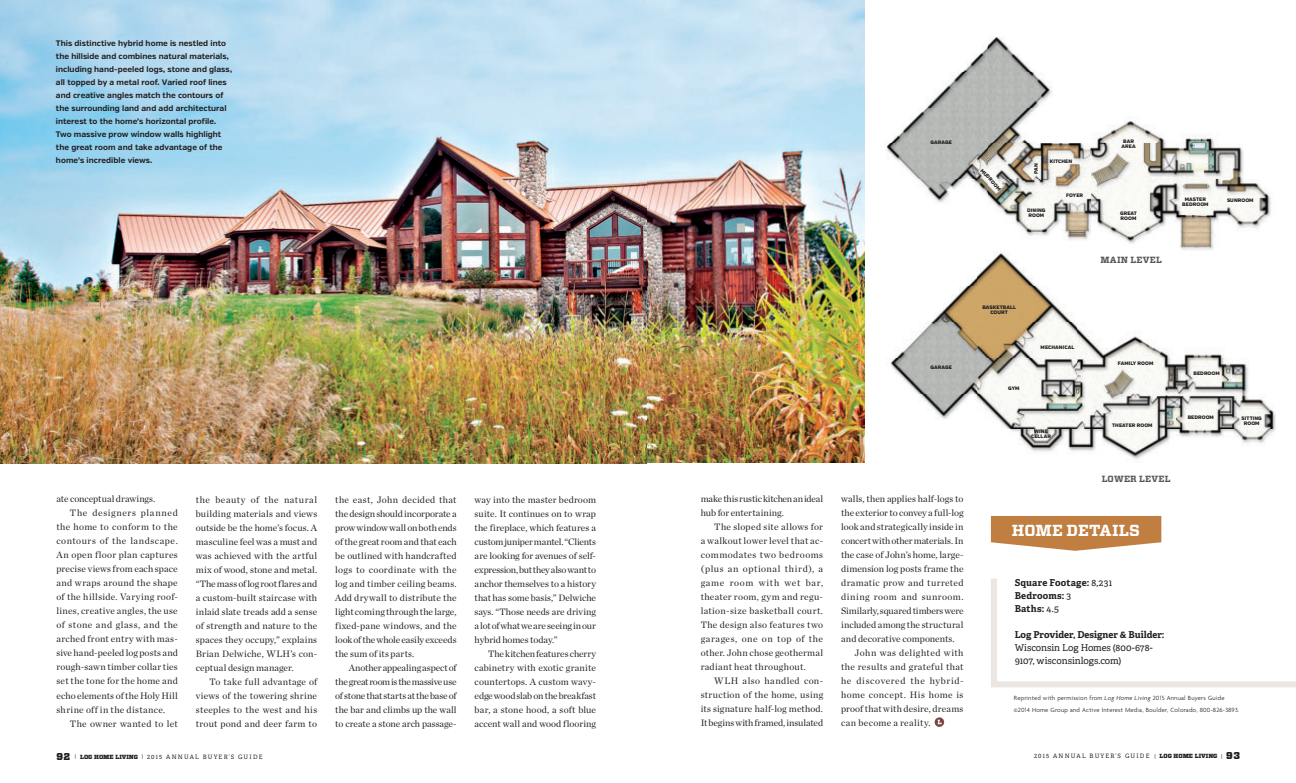
<style>
.page{position:relative;width:1296px;height:783px;background:#fff}
.page>*{position:absolute;margin:0;border:0;box-sizing:border-box;transform-origin:0 0}
.t1{font:700 16px "Vitesse";letter-spacing:.005em;color:#fff}
.t2{font:9.5px/14px "Chronicle Deck";letter-spacing:.015em;color:#231f20;text-align:justify}
.t3{font:9.5px "Chronicle Deck";letter-spacing:.035em;color:#231f20}
.t4{font:9.5px/14px "Chronicle Deck";letter-spacing:-.01em;color:#231f20}
.t5{font:700 9.5px/13px "Adelle";letter-spacing:.01em;color:#231f20}
.t6{font:9.5px/13px "Adelle";color:#231f20}
.t7{font:9.5px "Chronicle Deck";letter-spacing:.04em;color:#231f20}
.t8{font:9.5px "Chronicle Deck";letter-spacing:.055em;color:#231f20}
.t9{font:9.5px "Chronicle Deck";letter-spacing:.045em;color:#231f20}
.t10{font:9.5px "Chronicle Deck";letter-spacing:-.005em;color:#231f20}
.t11{font:9.5px "Chronicle Deck";letter-spacing:.07em;color:#231f20}
.t12{font:9.5px "Chronicle Deck";letter-spacing:.05em;color:#231f20}
.t13{font:9.5px "Chronicle Deck";letter-spacing:.065em;color:#231f20}
.t14{font:700 9px "Vitesse";letter-spacing:.025em;color:#57585a}
.t15{font:700 8px/13px "Verb";letter-spacing:.005em;color:#231f20}
.t16{font:300 6.5px/12px "Agenda";letter-spacing:.03em;color:#231f20}
.t17{font:6px "Adelle";letter-spacing:.2em;color:#231f20}
.t18{font:900 5px/5px "Verb";letter-spacing:.01em;color:#231f20;text-align:center}
.s1{font-family:"Vitesse";font-weight:900;font-size:10px}
.s2{font-size:5px}
.s3{font-family:"Vitesse";font-weight:900}
.s4{font-weight:400}
.s5{font-style:italic}
</style>
<div class="page">
<img style="left:0;top:0;width:864px;height:463px">
<svg style="left:991px;top:578px;width:305px;height:110px"></svg>
<svg style="left:991px;top:516px;width:170px;height:35px;background:#c78e59"></svg>
<div style="left:935px;top:717px;width:9px;height:10px;border:2px solid #784743;border-radius:50%"></div>
<svg style="left:938px;top:720px;width:4px;height:4px"></svg>
<img style="left:886px;top:37px;width:385px;height:213px">
<img style="left:886px;top:251px;width:390px;height:209px">
<p class="t15" style="left:56px;top:37px;width:178px">This distinctive hybrid home is nestled into the hillside and combines natural materials, including hand-peeled logs, stone and glass, all topped by a metal roof. Varied roof lines and creative angles match the contours of the surrounding land and add architectural interest to the home’s horizontal profile.<br>Two massive prow window walls highlight the great room and take advantage of the home’s incredible views.</p>
<p class="t2" style="left:56px;top:492px;width:100px">ate conceptual drawings.</p>
<p class="t13" style="left:70px;top:506px;width:109px">The designers planned</p>
<p class="t3" style="left:56px;top:520px;width:123px">the home to conform to the</p>
<p class="t8" style="left:56px;top:534px;width:123px">contours of the landscape.</p>
<p class="t3" style="left:56px;top:548px;width:123px">An open floor plan captures</p>
<p class="t2" style="left:56px;top:562px;width:123px">precise views from each space</p>
<p class="t3" style="left:56px;top:576px;width:123px">and wraps around the shape</p>
<p class="t3" style="left:56px;top:590px;width:123px">of the hillside. Varying roof-</p>
<p class="t2" style="left:56px;top:604px;width:123px">lines, creative angles, the use</p>
<p class="t8" style="left:56px;top:618px;width:123px">of stone and glass, and the</p>
<p class="t2" style="left:56px;top:632px;width:123px">arched front entry with mas-</p>
<p class="t2" style="left:56px;top:646px;width:123px">sive hand-peeled log posts and</p>
<p class="t2" style="left:56px;top:660px;width:123px">rough-sawn timber collar ties</p>
<p class="t2" style="left:56px;top:674px;width:123px">set the tone for the home and</p>
<p class="t2" style="left:56px;top:688px;width:123px">echo elements of the Holy Hill</p>
<p class="t9" style="left:56px;top:702px;width:110px">shrine off in the distance.</p>
<p class="t2" style="left:70px;top:716px;width:109px">The owner wanted to let</p>
<p class="t2" style="left:196px;top:492px;width:123px">the beauty of the natural building materials and views outside be the home’s focus. A masculine feel was a must and was achieved with the artful mix of wood, stone and metal. “The mass of log root flares and a custom-built staircase with inlaid slate treads add a sense of strength and nature to the spaces they occupy,” explains Brian Delwiche, WLH’s con&shy;ceptual design manager.</p>
<p class="t2" style="left:196px;top:674px;width:123px;text-indent:13px">To take full advantage of views of the towering shrine steeples to the west and his trout pond and deer farm to</p>
<p class="t17" style="left:56px;top:753px;width:208px"><span class="s1">92</span> <span class="s2">|</span> <span class="s3">LOG HOME LIVING</span> <span class="s2">|</span> 2015 ANNUAL BUYER’S GUIDE</p>
<p class="t2" style="left:335px;top:492px;width:123px">the east, John decided that the design should incorporate a prow window wall on both ends of the great room and that each be outlined with handcrafted logs to coordinate with the log and timber ceiling beams.<br>Add drywall to distribute the light coming through the large, fixed-pane windows, and the look of the whole easily exceeds the sum of its parts.</p>
<p class="t2" style="left:335px;top:660px;width:123px;text-indent:13px">Another appealing aspect of the great room is the massive use of stone that starts at the base of the bar and climbs up the wall to create a stone arch passage-</p>
<p class="t2" style="left:475px;top:492px;width:123px">way into the master bedroom suite. It continues on to wrap the fireplace, which features a custom juniper mantel. “Clients are looking for avenues of self&shy;expression, but they also want to anchor themselves to a history that has some basis,” Delwiche says. “Those needs are driving a lot of what we are seeing in our hybrid homes today.”</p>
<p class="t2" style="left:475px;top:646px;width:123px;text-indent:13px">The kitchen features cherry cabinetry with exotic granite countertops. A custom wavy&shy;edge wood slab on the breakfast bar, a stone hood, a soft blue accent wall and wood flooring</p>
<p class="t4" style="left:701px;top:491px;width:124px">make this rustic kitchen an ideal hub for entertaining.</p>
<p class="t2" style="left:701px;top:519px;width:124px;text-indent:13px">The sloped site allows for a walkout lower level that ac&shy;commodates two bedrooms (plus an optional third), a game room with wet bar, theater room, gym and regu&shy;lation-size basketball court.<br>The design also features two garages, one on top of the other. John chose geothermal radiant heat throughout.</p>
<p class="t2" style="left:701px;top:673px;width:124px;text-indent:13px">WLH also handled con&shy;struction of the home, using its signature half-log method.<br>It begins with framed, insulated</p>
<p class="t18" style="left:931px;top:140px;width:23px">GARAGE</p>
<p class="t18" style="left:983px;top:168px;width:29px;rotate:47deg">MUDROOM</p>
<p class="t18" style="left:1034px;top:174px;width:12px;rotate:-90deg">PAN</p>
<p class="t18" style="left:1050px;top:159px;width:24px">KITCHEN</p>
<p class="t18" style="left:1066px;top:192px;width:18px">FOYER</p>
<p class="t18" style="left:1027px;top:208px;width:20px;text-align:left">DINING<br>ROOM</p>
<p class="t18" style="left:1121px;top:139px;width:16px">BAR<br>AREA</p>
<p class="t18" style="left:1120px;top:211px;width:18px;text-align:left">GREAT<br>ROOM</p>
<p class="t14" style="left:1100px;top:254px;width:63px">MAIN LEVEL</p>
<p class="t18" style="left:1182px;top:197px;width:28px">MASTER<br>BEDROOM</p>
<p class="t18" style="left:1227px;top:198px;width:28px">SUNROOM</p>
<p class="t18" style="left:931px;top:365px;width:23px">GARAGE</p>
<p class="t2" style="left:841px;top:491px;width:124px">walls, then applies half-logs to</p>
<p class="t10" style="left:841px;top:505px;width:124px">the exterior to convey a full-log</p>
<p class="t2" style="left:841px;top:519px;width:124px">look and strategically inside in</p>
<p class="t4" style="left:841px;top:533px;width:124px">concert with other materials. In</p>
<p class="t2" style="left:841px;top:547px;width:124px">the case of John’s home, large-</p>
<p class="t2" style="left:841px;top:561px;width:124px">dimension log posts frame the</p>
<p class="t3" style="left:841px;top:575px;width:124px">dramatic prow and turreted</p>
<p class="t9" style="left:841px;top:589px;width:124px">dining room and sunroom.</p>
<p class="t4" style="left:841px;top:603px;width:124px">Similarly, squared timbers were</p>
<p class="t2" style="left:841px;top:617px;width:124px">included among the structural</p>
<p class="t2" style="left:841px;top:631px;width:115px">and decorative components.</p>
<p class="t12" style="left:855px;top:646px;width:110px">John was delighted with</p>
<p class="t7" style="left:841px;top:660px;width:124px">the results and grateful that</p>
<p class="t11" style="left:841px;top:674px;width:124px">he discovered the hybrid-</p>
<p class="t7" style="left:841px;top:688px;width:124px">home concept. His home is</p>
<p class="t2" style="left:841px;top:701px;width:124px">proof that with desire, dreams</p>
<p class="t3" style="left:841px;top:716px;width:91px">can become a reality.</p>
<p class="t18" style="left:982px;top:304px;width:35px">BASKETBALL<br>COURT</p>
<p class="t18" style="left:1008px;top:386px;width:13px">GYM</p>
<p class="t18" style="left:1041px;top:345px;width:35px">MECHANICAL</p>
<p class="t18" style="left:1031px;top:429px;width:21px">WINE<br>CELLAR</p>
<p class="t18" style="left:1118px;top:361px;width:37px">FAMILY ROOM</p>
<p class="t18" style="left:1112px;top:423px;width:42px">THEATER ROOM</p>
<p class="t14" style="left:1102px;top:473px;width:70px">LOWER LEVEL</p>
<h1 class="t1" style="left:1012px;top:520px;width:130px">HOME DETAILS</h1>
<p class="t5" style="left:1015px;top:576px;width:99px">Square Footage: <span class="s4">8,231<br></span>Bedrooms: <span class="s4">3<br></span>Baths: <span class="s4">4.5</span></p>
<p class="t5" style="left:1015px;top:628px;width:151px">Log Provider, Designer &amp; Builder:</p>
<p class="t6" style="left:1015px;top:641px;width:139px">Wisconsin Log Homes (800-678-<br>9107, wisconsinlogs.com)</p>
<p class="t18" style="left:1194px;top:371px;width:28px">BEDROOM</p>
<p class="t18" style="left:1188px;top:415px;width:28px">BEDROOM</p>
<p class="t18" style="left:1242px;top:416px;width:22px">SITTING<br>ROOM</p>
<p class="t16" style="left:1014px;top:692px;width:227px">Reprinted with permission from <span class="s5">Log Home Living</span> 2015 Annual Buyers Guide ©2014 Home Group and Active Interest Media, Boulder, Colorado, 800-826-3893.</p>
<p class="t17" style="left:1034px;top:753px;width:208px">2015 ANNUAL BUYER’S GUIDE <span class="s2">|</span> <span class="s3">LOG HOME LIVING</span> <span class="s2">|</span> <span class="s1">93</span></p>
</div>
